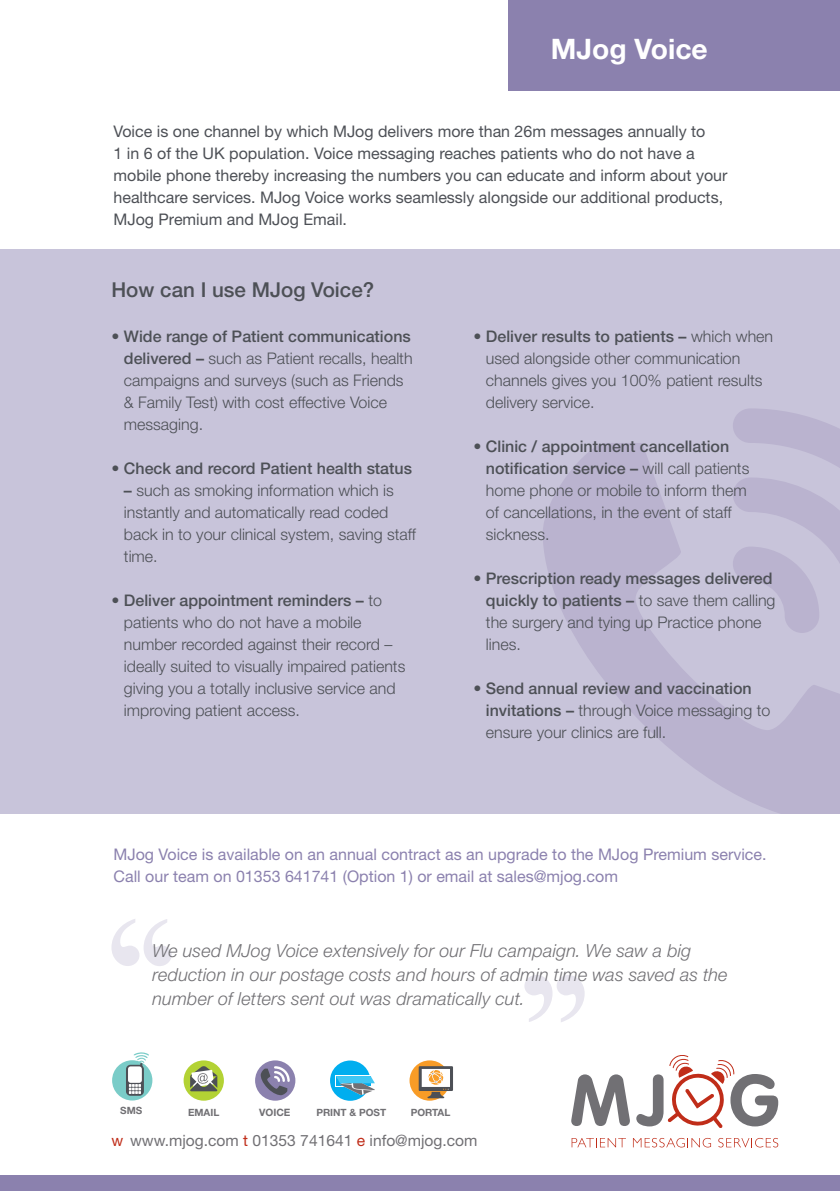
<style>
.page{position:relative;width:840px;height:1191px;background:#fff}
.page>*{position:absolute;margin:0;border:0;box-sizing:border-box;transform-origin:0 0}
.t1{font:700 28.2px "Helvetica Neue";color:#fff}
.t2{font:500 20.6px "Helvetica Neue";color:#4d5056}
.t3{font:italic 300 18px/24px "Helvetica Neue";letter-spacing:.01em;color:#717074}
.t4{font:300 16px/22px "Helvetica Neue";color:#4d5056}
.t5{font:16px/22px "Helvetica Neue";color:#4d5056}
.t6{font:16px/22px "Helvetica Neue";color:#8b81ae}
.t7{font:500 16px "Helvetica Neue";color:#4d5056}
.t8{font:15.6px "Helvetica Neue";color:#717074}
.t9{font:700 10.2px "Helvetica Neue";color:#717074}
.t10{font:700 10px "Helvetica Neue";color:#717074}
.s1{font-weight:500}
.s2{color:#c02d19}
</style>
<div class="page">
<div style="left:0;top:249px;width:839px;height:574px;background:#c8c4da"></div>
<svg style="left:571px;top:1138px;width:54px;height:9px"></svg>
<svg style="left:632px;top:1138px;width:78px;height:9px"></svg>
<svg style="left:718px;top:1138px;width:59px;height:9px"></svg>
<svg style="left:571px;top:1074px;width:58px;height:52px"></svg>
<svg style="left:636px;top:1055px;width:141px;height:73px"></svg>
<div style="left:508px;top:0;width:331px;height:91px;background:#8b81ae"></div>
<div style="left:0;top:1175px;width:839px;height:16px;background:#8b81ae"></div>
<div style="left:112px;top:1060px;width:40px;height:40px;background:#7accc8;border-radius:50%"></div>
<svg style="left:126px;top:1052px;width:23px;height:43px"></svg>
<svg style="left:409px;top:1060px;width:40px;height:40px"></svg>
<svg style="left:418px;top:1066px;width:35px;height:32px"></svg>
<svg style="left:183px;top:1060px;width:41px;height:40px"></svg>
<svg style="left:190px;top:1066px;width:27px;height:25px"></svg>
<div style="left:255px;top:1060px;width:40px;height:40px;background:#8b81ae;border-radius:50%"></div>
<svg style="left:260px;top:1066px;width:29px;height:29px"></svg>
<svg style="left:733px;top:409px;width:106px;height:34px"></svg>
<svg style="left:543px;top:443px;width:296px;height:371px"></svg>
<div style="left:330px;top:1060px;width:40px;height:40px;background:#00aeef;border-radius:50%"></div>
<div style="left:334px;top:1075px;width:37px;height:11px;background:#fff"></div>
<svg style="left:336px;top:1076px;width:39px;height:19px"></svg>
<div style="left:0;top:814px;width:839px;height:144px;background:#fff"></div>
<svg style="left:111px;top:919px;width:61px;height:47px"></svg>
<svg style="left:524px;top:975px;width:60px;height:47px"></svg>
<p class="t1" style="left:550px;top:31px;width:158px">MJog Voice</p>
<p class="t5" style="left:113px;top:120px;width:615px">Voice is one channel by which MJog delivers more than 26m messages annually to<br>1 in 6 of the UK population. Voice messaging reaches patients who do not have a mobile phone thereby increasing the numbers you can educate and inform about your healthcare services. MJog Voice works seamlessly alongside our additional products, MJog Premium and MJog Email.</p>
<p class="t2" style="left:111px;top:278px;width:264px">How can I use MJog Voice?</p>
<p class="t4" style="left:124px;top:325px;width:290px;text-indent:-12px"><span class="s1">• Wide range of Patient communications delivered –</span> such as Patient recalls, health campaigns and surveys (such as Friends &amp; Family Test) with cost effective Voice messaging.</p>
<p class="t7" style="left:111px;top:459px;width:302px">• Check and record Patient health status</p>
<p class="t4" style="left:124px;top:479px;width:293px"><span class="s1">–</span> such as smoking information which is instantly and automatically read coded back in to your clinical system, saving staff time.</p>
<p class="t4" style="left:124px;top:589px;width:283px;text-indent:-12px"><span class="s1">• Deliver appointment reminders –</span> to patients who do not have a mobile number recorded against their record – ideally suited to visually impaired patients giving you a totally inclusive service and improving patient access.</p>
<p class="t4" style="left:485px;top:325px;width:288px;text-indent:-12px"><span class="s1">• Deliver results to patients –</span> which when used alongside other communication channels gives you 100% patient results delivery service.</p>
<p class="t4" style="left:485px;top:435px;width:265px;text-indent:-12px"><span class="s1">• Clinic / appointment cancellation notification service –</span> will call patients home phone or mobile to inform them of cancellations, in the event of staff sickness.</p>
<p class="t4" style="left:485px;top:567px;width:291px;text-indent:-12px"><span class="s1">• Prescription ready messages delivered quickly to patients –</span> to save them calling the surgery and tying up Practice phone lines.</p>
<p class="t4" style="left:485px;top:677px;width:286px;text-indent:-12px"><span class="s1">• Send annual review and vaccination invitations –</span> through Voice messaging to ensure your clinics are full.</p>
<p class="t6" style="left:113px;top:842px;width:654px">MJog Voice is available on an annual contract as an upgrade to the MJog Premium service.<br>Call our team on 01353 641741 (Option 1) or email at sales@mjog.com</p>
<p class="t3" style="left:152px;top:938px;width:576px">We used MJog Voice extensively for our Flu campaign. We saw a big reduction in our postage costs and hours of admin time was saved as the number of letters sent out was dramatically cut.</p>
<p class="t10" style="left:120px;top:1104px;width:24px">SMS</p>
<p class="t10" style="left:188px;top:1106px;width:33px">EMAIL</p>
<p class="t9" style="left:259px;top:1106px;width:33px">VOICE</p>
<p class="t10" style="left:316px;top:1106px;width:71px">PRINT &amp; POST</p>
<p class="t10" style="left:410px;top:1106px;width:41px">PORTAL</p>
<p class="t8" style="left:111px;top:1130px;width:367px"><span class="s2">w</span> www.mjog.com <span class="s2">t</span> 01353 741641 <span class="s2">e</span> info@mjog.com</p>
</div>
